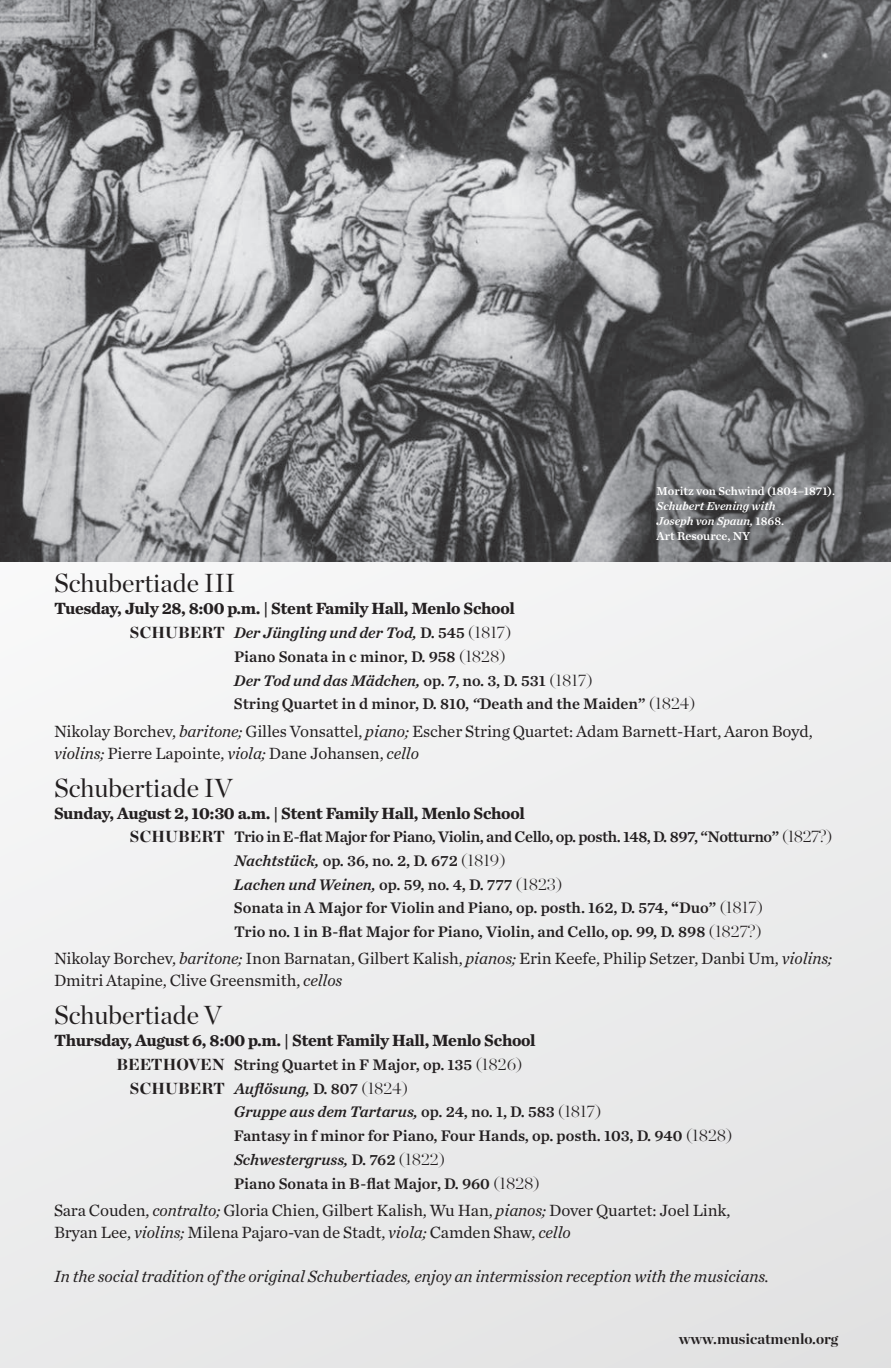
<style>
.page{position:relative;width:891px;height:1368px;background:#fff}
.page>*{position:absolute;margin:0;border:0;box-sizing:border-box;transform-origin:0 0}
.t1{font:26px "Chronicle Display";color:#231f20}
.t2{font:17px/22px "Chronicle Text G1";letter-spacing:-.005em;color:#231f20}
.t3{font:700 17px "Chronicle Text G1";letter-spacing:-.02em;color:#231f20}
.t4{font:italic 17px "Chronicle Text G1";letter-spacing:-.005em;color:#231f20}
.t5{font:16px/23.8px "Chronicle Text G1 Semi";color:#231f20}
.t6{font:italic 16px "Chronicle Text G1 Semi";color:#231f20}
.t7{font:700 15px "Chronicle Display";color:#231f20}
.t8{font:italic 12px/15px "Chronicle Text G1 Semi";color:#fff}
.t9{font:12px "Chronicle Text G1 Semi";color:#fff}
.s1{font-style:normal}
.s2{font-family:"Chronicle Display";font-weight:900}
.s3{font-style:italic}
.s4{font-family:"Chronicle Display";font-weight:200;font-size:17px}
.s5{font-family:"Chronicle Display";font-weight:900;font-style:normal}
.s6{font-family:"Chronicle Display";font-weight:200;font-style:normal;font-size:17px}
</style>
<div class="page">
<div style="left:0;top:562px;width:891px;height:806px;background:#ededed"></div>
<img style="left:0;top:0;width:891px;height:562px">
<p class="t9" style="left:657px;top:481px;width:180px">Moritz von Schwind (1804–1871).</p>
<p class="t8" style="left:657px;top:498px;width:129px">Schubert Evening with<br>Joseph von Spaun, <span class="s1">1868.<br>Art Resource, NY</span></p>
<h1 class="t1" style="left:54px;top:563px;width:183px">Schubertiade III</h1>
<p class="t3" style="left:54px;top:595px;width:462px">Tuesday, July 28, 8:00 p.m. | Stent Family Hall, Menlo School</p>
<p class="t5" style="left:234px;top:620px;width:463px;text-indent:-104px"><span class="s2">SCHUBERT</span> <span class="s3">Der Jüngling und der Tod,</span> D. 545 <span class="s4">(1817)<br></span>Piano Sonata in c minor, D. 958 <span class="s4">(1828)<br></span><span class="s3">Der Tod und das Mädchen,</span> op. 7, no. 3, D. 531 <span class="s4">(1817)<br></span>String Quartet in d minor, D. 810, <span class="s3">“</span>Death and the Maiden” <span class="s4">(1824)</span></p>
<p class="t2" style="left:54px;top:719px;width:760px">Nikolay Borchev, <span class="s3">baritone;</span> Gilles Vonsattel, <span class="s3">piano;</span> Escher String Quartet: Adam Barnett-Hart, Aaron Boyd, <span class="s3">violins;</span> Pierre Lapointe, <span class="s3">viola;</span> Dane Johansen, <span class="s3">cello</span></p>
<h1 class="t1" style="left:54px;top:768px;width:180px">Schubertiade IV</h1>
<p class="t3" style="left:54px;top:799px;width:472px">Sunday, August 2, 10:30 a.m. | Stent Family Hall, Menlo School</p>
<p class="t5" style="left:234px;top:824px;width:600px;text-indent:-104px"><span class="s2">SCHUBERT</span> Trio in E-flat Major for Piano, Violin, and Cello, op. posth. 148, D. 897, “Notturno” <span class="s4">(1827?)<br></span><span class="s3">Nachtstück,</span> op. 36, no. 2, D. 672 <span class="s4">(1819)<br></span><span class="s3">Lachen und Weinen,</span> op. 59, no. 4, D. 777 <span class="s4">(1823)<br></span>Sonata in A Major for Violin and Piano, op. posth. 162, D. 574, <span class="s2">“</span>Duo” <span class="s4">(1817)<br></span>Trio no. 1 in B-flat Major for Piano, Violin, and Cello, op. 99, D. 898 <span class="s4">(1827?)</span></p>
<p class="t2" style="left:54px;top:947px;width:780px">Nikolay Borchev, <span class="s3">baritone;</span> Inon Barnatan, Gilbert Kalish, <span class="s3">pianos;</span> Erin Keefe, Philip Setzer, Danbi Um, <span class="s3">violins;<br></span>Dmitri Atapine, Clive Greensmith, <span class="s3">cellos</span></p>
<h1 class="t1" style="left:54px;top:995px;width:169px">Schubertiade V</h1>
<p class="t3" style="left:54px;top:1027px;width:483px">Thursday, August 6, 8:00 p.m. | Stent Family Hall, Menlo School</p>
<p class="t5" style="left:117px;top:1052px;width:408px"><span class="s2">BEETHOVEN</span> String Quartet in F Major, op. 135 <span class="s4">(1826)</span></p>
<p class="t6" style="left:130px;top:1076px;width:280px"><span class="s5">SCHUBERT</span> Auflösung, <span class="s1">D. 807</span> <span class="s6">(1824)</span></p>
<p class="t6" style="left:234px;top:1099px;width:369px">Gruppe aus dem Tartarus, <span class="s1">op. 24, no. 1, D. 583</span> <span class="s6">(1817)</span></p>
<p class="t5" style="left:234px;top:1123px;width:500px">Fantasy in f minor for Piano, Four Hands, op. posth. 103, D. 940 <span class="s4">(1828)</span></p>
<p class="t6" style="left:234px;top:1147px;width:213px">Schwestergruss, <span class="s1">D. 762</span> <span class="s6">(1822)</span></p>
<p class="t5" style="left:234px;top:1170px;width:308px">Piano Sonata in B-flat Major, D. 960 <span class="s4">(1828)</span></p>
<p class="t2" style="left:54px;top:1198px;width:678px">Sara Couden, <span class="s3">contralto;</span> Gloria Chien, Gilbert Kalish, Wu Han, <span class="s3">pianos;</span> Dover Quartet: Joel Link,<br>Bryan Lee, <span class="s3">violins;</span> Milena Pajaro-van de Stadt, <span class="s3">viola;</span> Camden Shaw, <span class="s3">cello</span></p>
<p class="t4" style="left:54px;top:1263px;width:717px">In the social tradition of the original Schubertiades, enjoy an intermission reception with the musicians.</p>
<p class="t7" style="left:679px;top:1327px;width:161px">www.musicatmenlo.org</p>
</div>
